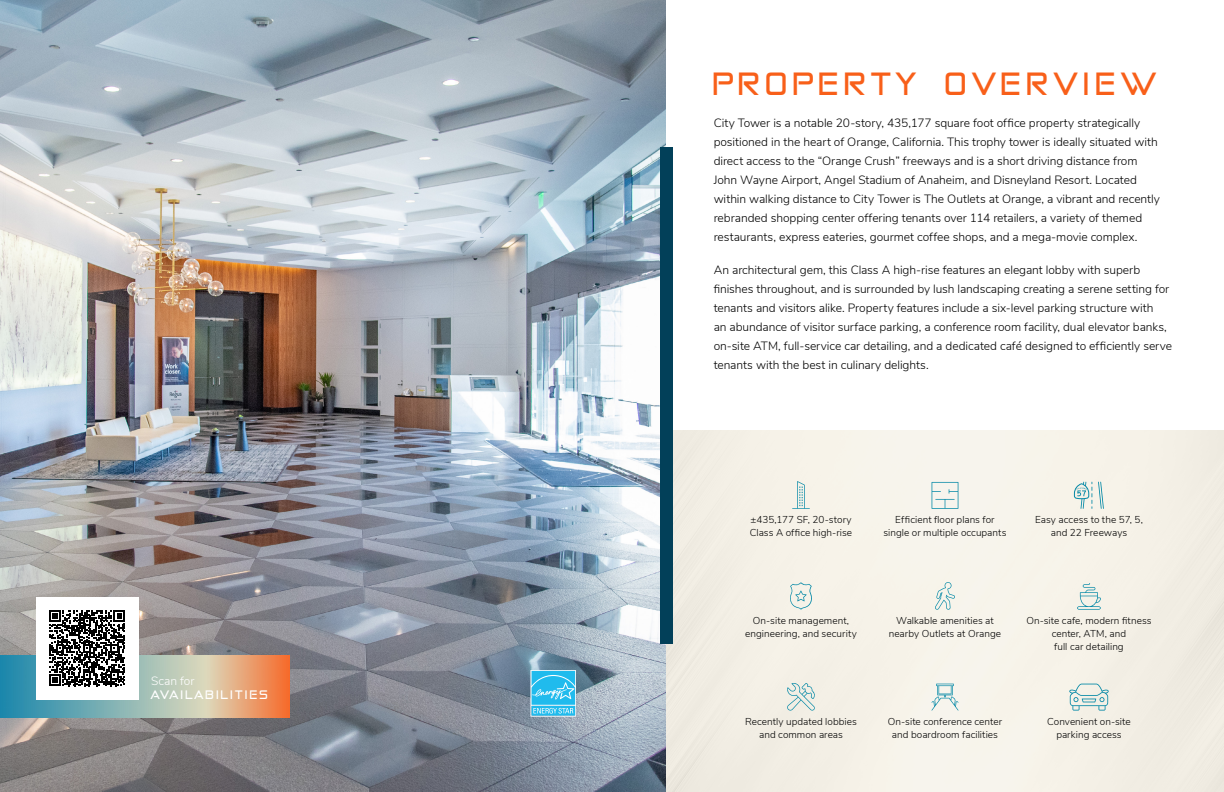
<style>
.page{position:relative;width:1224px;height:792px;background:#fff}
.page>*{position:absolute;margin:0;border:0;box-sizing:border-box;transform-origin:0 0}
.t1{font:31.3px "Anita Semi square";letter-spacing:.1em;color:#f85f19}
.t2{font:300 12px/19px "Nunito Sans";letter-spacing:-.005em;color:#000}
.t3{font:12px "Anita Semi square";letter-spacing:.1em;color:#fff}
.t4{font:300 12px "Nunito Sans";letter-spacing:-.005em;color:#fff}
.t5{font:300 10px/13px "Nunito Sans";letter-spacing:.005em;color:#000;text-align:center}
</style>
<div class="page">
<div style="left:666px;top:430px;width:558px;height:362px;background:#f6f2e8"></div>
<svg style="left:789px;top:582px;width:24px;height:28px"></svg>
<svg style="left:935px;top:582px;width:20px;height:28px"></svg>
<svg style="left:1077px;top:583px;width:24px;height:27px"></svg>
<svg style="left:792px;top:481px;width:18px;height:28px"></svg>
<svg style="left:932px;top:482px;width:26px;height:27px"></svg>
<svg style="left:1074px;top:482px;width:30px;height:27px"></svg>
<svg style="left:787px;top:683px;width:29px;height:28px"></svg>
<svg style="left:931px;top:684px;width:27px;height:27px"></svg>
<svg style="left:1069px;top:684px;width:40px;height:27px"></svg>
<img style="left:0;top:0;width:666px;height:792px">
<img style="left:0;top:655px;width:290px;height:62px">
<div style="left:36px;top:597px;width:102px;height:102px;background:#fff"></div>
<svg style="left:49px;top:610px;width:76px;height:76px"></svg>
<div style="left:660px;top:148px;width:12px;height:496px;background:#024059"></div>
<svg style="left:530px;top:670px;width:46px;height:47px;background:#52c8ee"></svg>
<p class="t4" style="left:151px;top:672px;width:45px">Scan for</p>
<p class="t3" style="left:151px;top:688px;width:119px">AVAILABILITIES</p>
<h1 class="t1" style="left:714px;top:64px;width:447px">PROPERTY OVERVIEW</h1>
<p class="t2" style="left:714px;top:113px;width:448px">City Tower is a notable 20-story, 435,177 square foot office property strategically positioned in the heart of Orange, California. This trophy tower is ideally situated with direct access to the “Orange Crush” freeways and is a short driving distance from John Wayne Airport, Angel Stadium of Anaheim, and Disneyland Resort. Located within walking distance to City Tower is The Outlets at Orange, a vibrant and recently rebranded shopping center offering tenants over 114 retailers, a variety of themed restaurants, express eateries, gourmet coffee shops, and a mega-movie complex.</p>
<p class="t2" style="left:714px;top:259px;width:460px">An architectural gem, this Class A high-rise features an elegant lobby with superb finishes throughout, and is surrounded by lush landscaping creating a serene setting for tenants and visitors alike. Property features include a six-level parking structure with<br>an abundance of visitor surface parking, a conference room facility, dual elevator banks, on-site ATM, full-service car detailing, and a dedicated café designed to efficiently serve tenants with the best in culinary delights.</p>
<p class="t5" style="left:750px;top:513px;width:104px;text-align:left">±435,177 SF, 20-story<br>Class A office high-rise</p>
<p class="t5" style="left:883px;top:513px;width:125px">Efficient floor plans for single or multiple occupants</p>
<p class="t5" style="left:1035px;top:513px;width:109px">Easy access to the 57, 5, and 22 Freeways</p>
<p class="t5" style="left:745px;top:614px;width:113px">On-site management, engineering, and security</p>
<p class="t5" style="left:889px;top:614px;width:114px">Walkable amenities at nearby Outlets at Orange</p>
<p class="t5" style="left:1026px;top:614px;width:127px">On-site cafe, modern fitness center, ATM, and<br>full car detailing</p>
<p class="t5" style="left:745px;top:715px;width:113px">Recently updated lobbies and common areas</p>
<p class="t5" style="left:888px;top:715px;width:116px">On-site conference center and boardroom facilities</p>
<p class="t5" style="left:1047px;top:715px;width:85px">Convenient on-site parking access</p>
</div>
